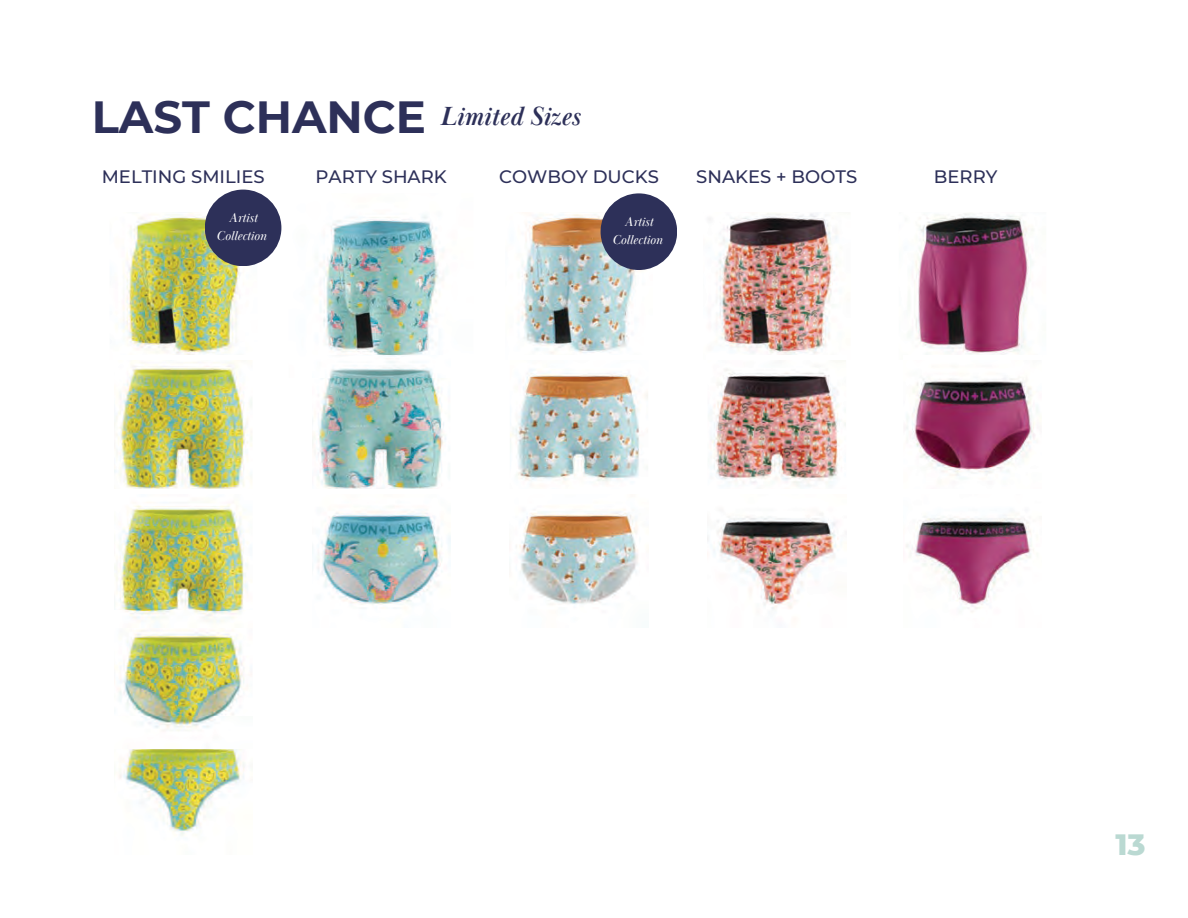
<style>
.page{position:relative;width:1188px;height:918px;background:#fff}
.page>*{position:absolute;margin:0;border:0;box-sizing:border-box;transform-origin:0 0}
.t1{font:700 45px "Montserrat";color:#2d3059}
.t2{font:800 30px "Montserrat";color:#bad9d2}
.t3{font:italic 700 27px "Baskerville Display PT";color:#2d3059}
.t4{font:500 18px "Montserrat";color:#2d3059}
.t5{font:italic 13.2px/18.1px "Baskerville Display PT";color:#fff;text-align:center}
</style>
<div class="page">
<img style="left:123px;top:213px;width:133px;height:142px">
<img style="left:114px;top:360px;width:138px;height:475px">
<img style="left:114px;top:489px;width:138px;height:5px">
<img style="left:114px;top:610px;width:138px;height:17px">
<img style="left:323px;top:215px;width:116px;height:140px">
<img style="left:312px;top:355px;width:138px;height:250px">
<img style="left:312px;top:489px;width:138px;height:5px">
<img style="left:521px;top:212px;width:130px;height:142px">
<img style="left:510px;top:369px;width:138px;height:236px">
<img style="left:510px;top:489px;width:138px;height:5px">
<img style="left:709px;top:213px;width:128px;height:142px">
<img style="left:710px;top:369px;width:136px;height:241px">
<img style="left:710px;top:489px;width:136px;height:5px">
<img style="left:114px;top:716px;width:138px;height:32px">
<div style="left:205px;top:190px;width:76px;height:76px;background:#2d3059;border-radius:38px"></div>
<div style="left:601px;top:193px;width:76px;height:77px;background:#2d3059;border-radius:38px"></div>
<img style="left:906px;top:378px;width:132px;height:234px">
<img style="left:906px;top:489px;width:132px;height:5px">
<img style="left:915px;top:213px;width:118px;height:142px">
<h1 class="t1" style="left:92px;top:90px;width:336px">LAST CHANCE</h1>
<h3 class="t3" style="left:440px;top:100px;width:142px">Limited Sizes</h3>
<p class="t4" style="left:102px;top:166px;width:164px">MELTING SMILIES</p>
<p class="t4" style="left:316px;top:166px;width:133px">PARTY SHARK</p>
<p class="t4" style="left:499px;top:166px;width:161px">COWBOY DUCKS</p>
<p class="t4" style="left:696px;top:166px;width:162px">SNAKES + BOOTS</p>
<p class="t5" style="left:217px;top:209px;width:51px">Artist<br>Collection</p>
<p class="t5" style="left:612px;top:213px;width:51px">Artist<br>Collection</p>
<p class="t4" style="left:934px;top:166px;width:65px">BERRY</p>
<h2 class="t2" style="left:1115px;top:826px;width:32px">13</h2>
</div>
